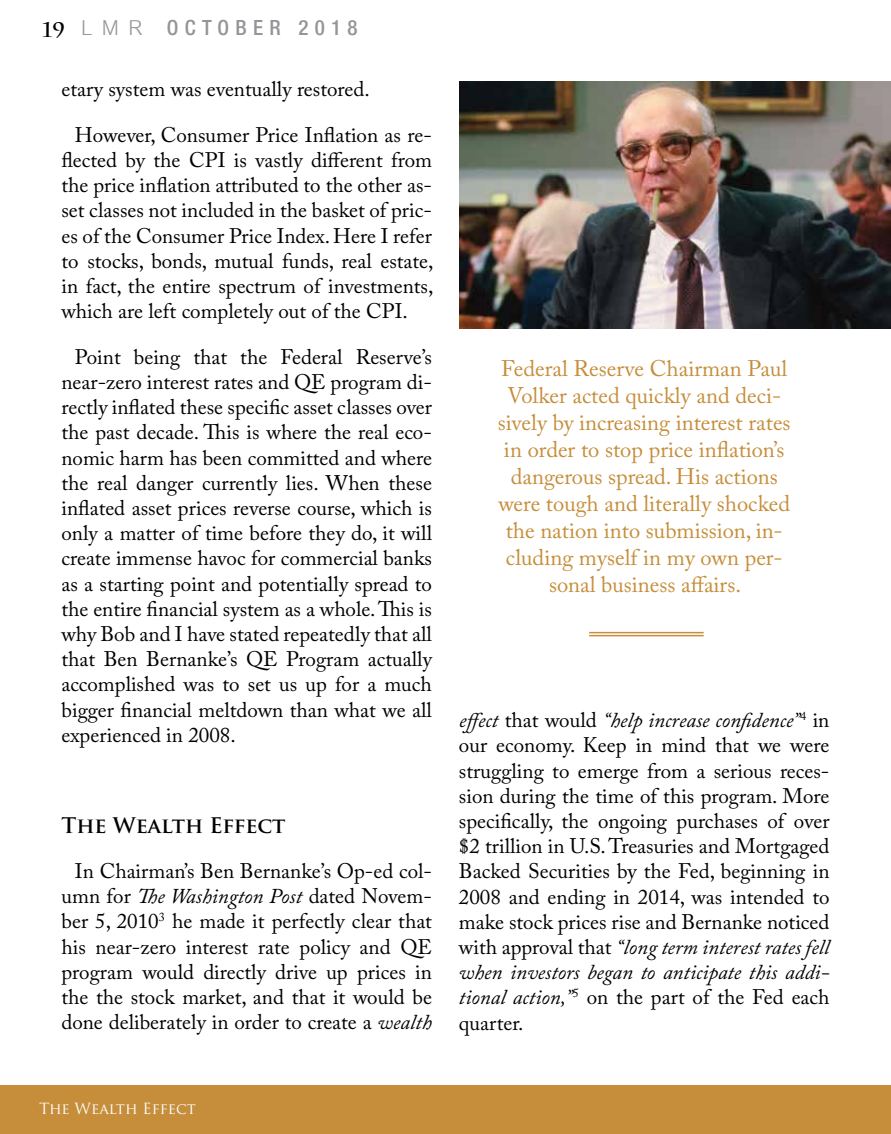
<style>
.page{position:relative;width:891px;height:1134px;background:#fff}
.page>*{position:absolute;margin:0;border:0;box-sizing:border-box;transform-origin:0 0}
.t1{font:22.5px/27px "Adobe Caslon Pro";color:#c68e3b;text-align:center}
.t2{font:21px/25.2px "Adobe Caslon Pro";color:#000;text-align:justify}
.t3{font:500 condensed 21px "Helvetica Neue LT Std";letter-spacing:.3em;color:#939598}
.t4{font:700 21px "Trajan Pro";color:#000}
.t5{font:15px "Trajan Pro";color:#fff}
.s1{font-family:"Charlemagne Std";font-weight:700;font-stretch:normal;color:#000}
.s2{font-family:"Cordia New";font-weight:400;font-stretch:normal;font-size:31.5px}
.s3{font-style:italic}
</style>
<div class="page">
<div style="left:0;top:1086px;width:891px;height:48px;background:#c68e3b"></div>
<hr style="left:589px;top:632px;width:115px;height:1px;background:#c68e3b">
<hr style="left:589px;top:635px;width:115px;height:1px;background:#c68e3b">
<img style="left:459px;top:81px;width:432px;height:248px">
<p class="t3" style="left:43px;top:15px;width:317px"><span class="s1">19</span> <span class="s2">LMR</span> OCTOBER 2018</p>
<p class="t2" style="left:75px;top:66px;width:358px;line-height:45.5px;text-indent:-14px">etary system was eventually restored.<br>However, Consumer Price Inflation as re-</p>
<p class="t2" style="left:61px;top:147px;width:373px">flected by the CPI is vastly different from the price inflation attributed to the other as&shy;set classes not included in the basket of pric&shy;es of the Consumer Price Index. Here I refer to stocks, bonds, mutual funds, real estate, in fact, the entire spectrum of investments, which are left completely out of the CPI.</p>
<p class="t2" style="left:61px;top:344px;width:372px;text-indent:14px">Point being that the Federal Reserve’s near-zero interest rates and QE program di&shy;rectly inflated these specific asset classes over the past decade. This is where the real eco&shy;nomic harm has been committed and where the real danger currently lies. When these inflated asset prices reverse course, which is only a matter of time before they do, it will create immense havoc for commercial banks as a starting point and potentially spread to the entire financial system as a whole. This is why Bob and I have stated repeatedly that all that Ben Bernanke’s QE Program actually accomplished was to set us up for a much bigger financial meltdown than what we all experienced in 2008.</p>
<p class="t4" style="left:61px;top:812px;width:225px">The Wealth Effect</p>
<p class="t2" style="left:61px;top:858px;width:372px;text-indent:14px">In Chairman’s Ben Bernanke’s Op-ed col&shy;umn for <span class="s3">The Washington Post</span> dated Novem&shy;ber 5, 2010<sup>3</sup> he made it perfectly clear that his near-zero interest rate policy and QE program would directly drive up prices in the the stock market, and that it would be done deliberately in order to create a <span class="s3">wealth</span></p>
<p class="t1" style="left:498px;top:355px;width:294px">Federal Reserve Chairman Paul<br>Volker acted quickly and deci&shy;sively by increasing interest rates in order to stop price inflation’s dangerous spread. His actions were tough and literally shocked the nation into submission, in&shy;cluding myself in my own per&shy;sonal business affairs.</p>
<p class="t2" style="left:459px;top:707px;width:372px"><span class="s3">effect</span> that would <span class="s3">“help increase confidence”</span><sup>4</sup> in our economy. Keep in mind that we were struggling to emerge from a serious reces&shy;sion during the time of this program. More specifically, the ongoing purchases of over $2 trillion in U.S. Treasuries and Mortgaged Backed Securities by the Fed, beginning in 2008 and ending in 2014, was intended to make stock prices rise and Bernanke noticed with approval that <span class="s3">“long term interest rates fell when investors began to anticipate this addi&shy;tional action,”</span><sup>5</sup> on the part of the Fed each quarter.</p>
<p class="t5" style="left:39px;top:1099px;width:158px">The Wealth Effect</p>
</div>
